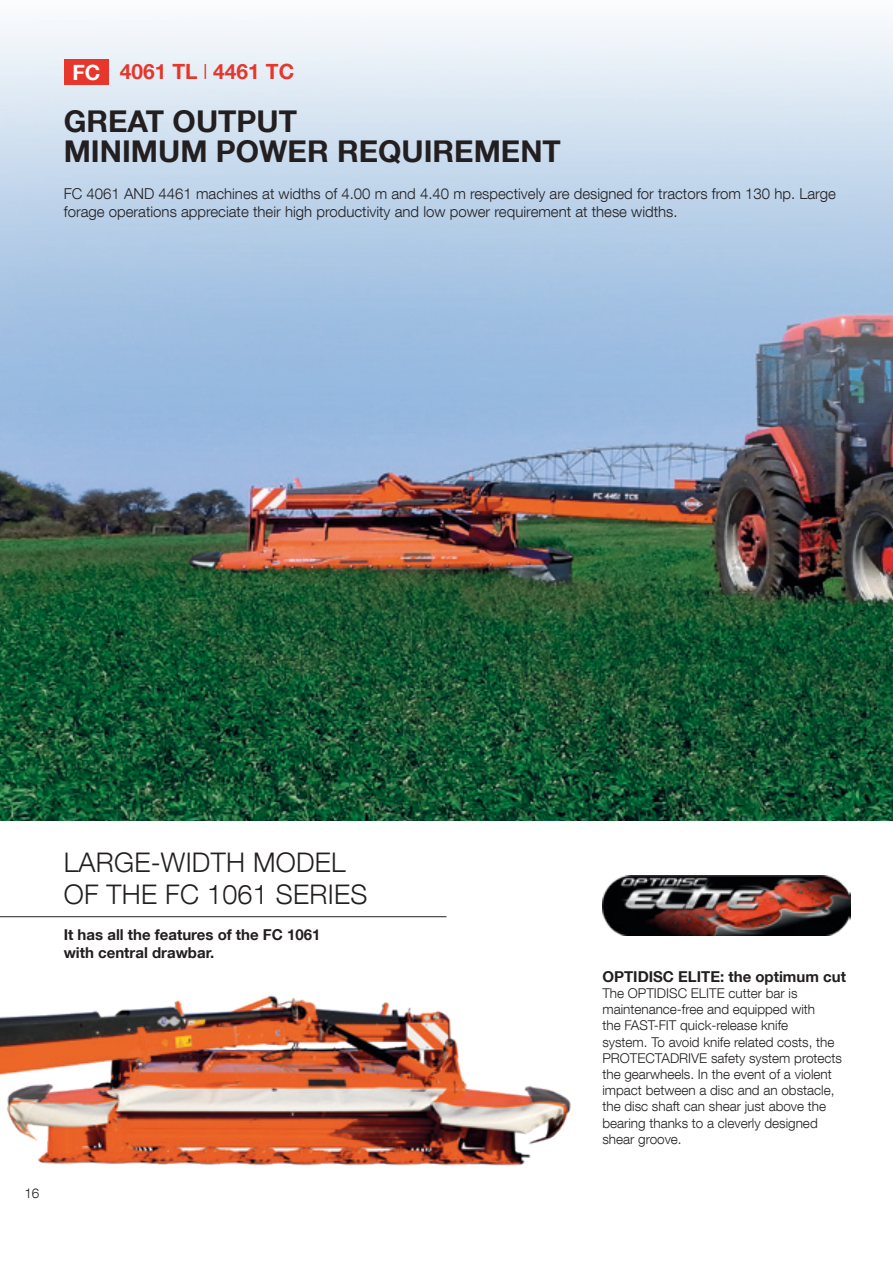
<style>
.page{position:relative;width:893px;height:1263px;background:#fff}
.page>*{position:absolute;margin:0;border:0;box-sizing:border-box;transform-origin:0 0}
.t1{font:700 30px/30px "Helvetica Neue LT Com";color:#231f20}
.t2{font:300 27px/32.4px "Helvetica Neue LT Com";letter-spacing:.01em;color:#231f20}
.t3{font:700 21px "Helvetica Neue LT Com";color:#e7362b}
.t4{font:300 15px/18px "Helvetica Neue LT Com";color:#231f20}
.t5{font:700 15px/18px "Helvetica Neue LT Com";color:#231f20}
.t6{font:300 13.5px/16.2px "Helvetica Neue LT Com";color:#231f20}
.s1{color:#fff}
.s2{font-weight:300;font-stretch:condensed}
</style>
<div class="page">
<img style="left:0;top:20px;width:893px;height:801px">
<div style="left:64px;top:60px;width:45px;height:25px;background:#e7362b"></div>
<img style="left:0;top:995px;width:571px;height:171px">
<img style="left:602px;top:875px;width:248px;height:60px">
<hr style="left:0;top:916px;width:446px;height:1px;background:#231f20">
<h3 class="t3" style="left:72px;top:59px;width:223px"><span class="s1">FC</span> 4061 TL <span class="s2">I</span> 4461 TC</h3>
<h1 class="t1" style="left:64px;top:105px;width:499px">GREAT OUTPUT<br>MINIMUM POWER REQUIREMENT</h1>
<p class="t4" style="left:64px;top:185px;width:774px">FC 4061 AND 4461 machines at widths of 4.00 m and 4.40 m respectively are designed for tractors from 130 hp. Large forage operations appreciate their high productivity and low power requirement at these widths.</p>
<h2 class="t2" style="left:64px;top:845px;width:305px">LARGE-WIDTH MODEL<br>OF THE FC 1061 SERIES</h2>
<p class="t5" style="left:64px;top:925px;width:258px">It has all the features of the FC 1061 with central drawbar.</p>
<p class="t6" style="left:25px;top:1185px;width:16px">16</p>
<p class="t5" style="left:602px;top:967px;width:245px">OPTIDISC ELITE: the optimum cut</p>
<p class="t6" style="left:602px;top:985px;width:241px">The OPTIDISC ELITE cutter bar is maintenance-free and equipped with<br>the FAST-FIT quick-release knife<br>system. To avoid knife related costs, the PROTECTADRIVE safety system protects the gearwheels. In the event of a violent impact between a disc and an obstacle, the disc shaft can shear just above the bearing thanks to a cleverly designed shear groove.</p>
</div>
